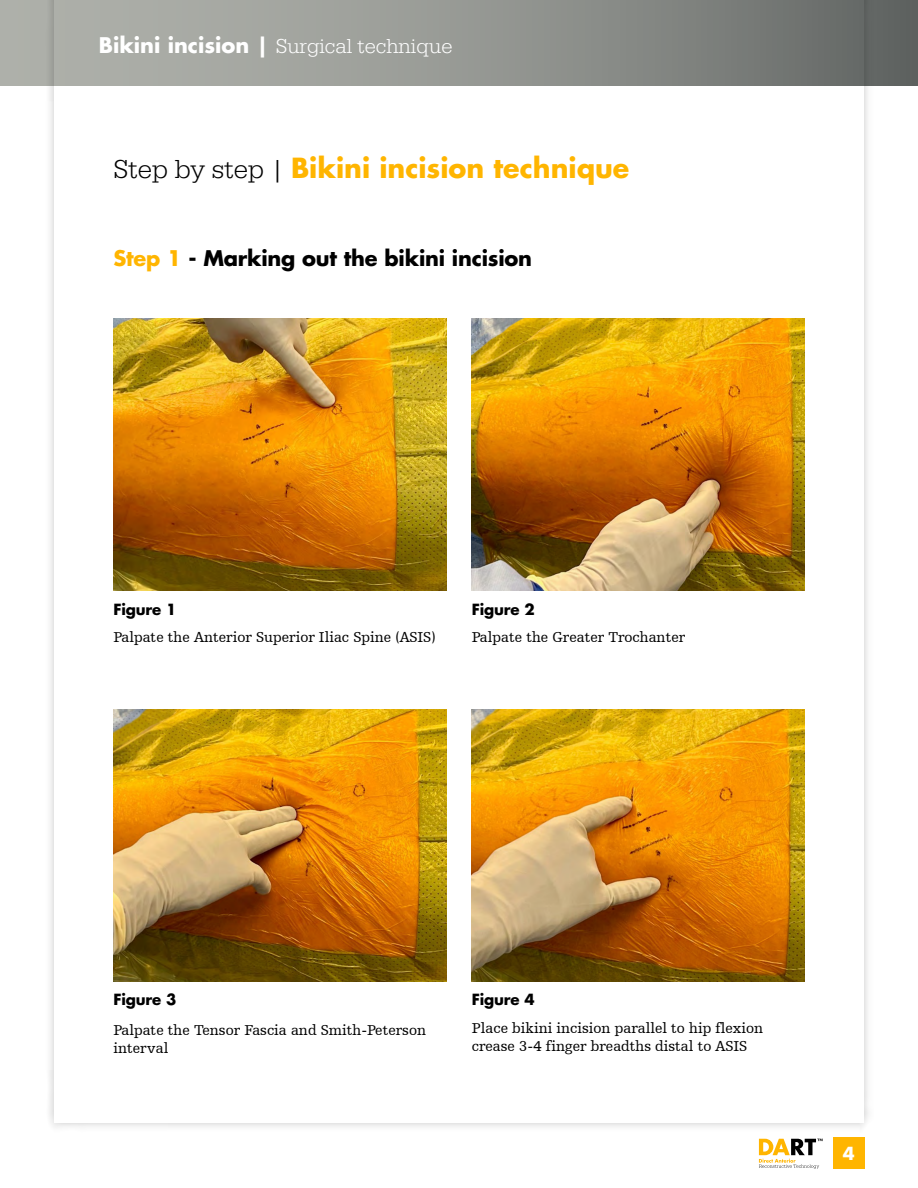
<style>
.page{position:relative;width:918px;height:1188px;background:#fff}
.page>*{position:absolute;margin:0;border:0;box-sizing:border-box;transform-origin:0 0}
.t1{font:700 27px "Futura Std";color:#ffb500}
.t2{font:700 21px "Futura Std";letter-spacing:-.01em;color:#000}
.t3{font:300 21px "Egyptienne URW";color:#fff}
.t4{font:700 17.55px "Futura";color:#fff}
.t5{font:15px/18px "Humanist Slabserif 712 BT";color:#000}
.t6{font:700 15px "Futura Std";letter-spacing:-.01em;color:#000}
.s1{font-family:"Futura For Stryker";font-weight:700}
.s2{font-family:"Egyptienne URW";font-weight:300;color:#000}
.s3{color:#ffb500}
</style>
<div class="page">
<div style="left:45px;top:0;width:828px;height:1132px;background:#000;opacity:.2"></div>
<div style="left:54px;top:0;width:810px;height:1123px;background:#fff"></div>
<div style="left:833px;top:1137px;width:32px;height:32px;background:#ffb500"></div>
<div style="left:0;top:0;width:918px;height:85px;background:linear-gradient(to right,#b9bbb4,#696d6a)"></div>
<svg style="left:759px;top:1139px;width:64px;height:30px"></svg>
<img style="left:113px;top:319px;width:333px;height:272px">
<img style="left:472px;top:319px;width:333px;height:272px">
<img style="left:113px;top:709px;width:333px;height:272px">
<img style="left:472px;top:709px;width:333px;height:273px">
<h2 class="t3" style="left:99px;top:34px;width:355px"><span class="s1">Bikini incision |</span> Surgical technique</h2>
<h1 class="t1" style="left:113px;top:150px;width:517px"><span class="s2">Step by step |</span> Bikini incision technique</h1>
<h2 class="t2" style="left:113px;top:244px;width:420px"><span class="s3">Step 1</span> - Marking out the bikini incision</h2>
<p class="t6" style="left:113px;top:599px;width:65px">Figure 1</p>
<p class="t5" style="left:113px;top:628px;width:324px">Palpate the Anterior Superior Iliac Spine (ASIS)</p>
<p class="t6" style="left:472px;top:599px;width:65px">Figure 2</p>
<p class="t5" style="left:472px;top:628px;width:215px">Palpate the Greater Trochanter</p>
<p class="t6" style="left:113px;top:990px;width:65px">Figure 3</p>
<p class="t5" style="left:113px;top:1020px;width:314px">Palpate the Tensor Fascia and Smith-Peterson interval</p>
<p class="t6" style="left:472px;top:990px;width:65px">Figure 4</p>
<p class="t5" style="left:472px;top:1019px;width:293px">Place bikini incision parallel to hip flexion crease 3-4 finger breadths distal to ASIS</p>
<p class="t4" style="left:843px;top:1141px;width:13px">4</p>
</div>
